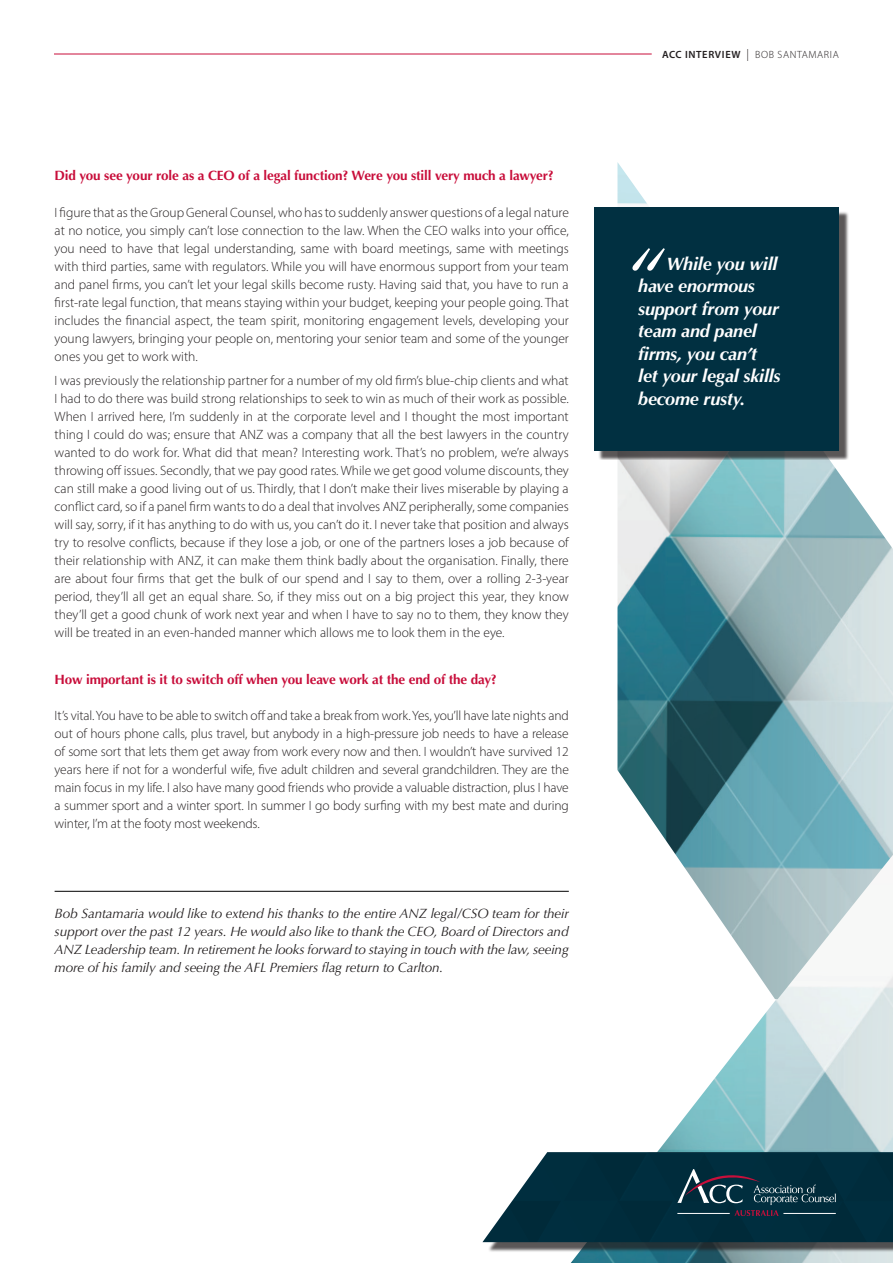
<style>
.page{position:relative;width:893px;height:1263px;background:#fff}
.page>*{position:absolute;margin:0;border:0;box-sizing:border-box;transform-origin:0 0}
.t1{font:italic 86.85px "Optima";color:#fff}
.t2{font:italic 700 18px/22.5px "Optima";letter-spacing:-.01em;color:#fff}
.t3{font:300 13.5px/18px "Myriad Pro";color:#231f20;text-align:justify}
.t4{font:italic 13.5px/18px "Optima";letter-spacing:-.01em;color:#231f20;text-align:justify}
.t5{font:700 13.5px "Optima";letter-spacing:-.01em;color:#c80d3a}
.t6{font:300 10.5px "Myriad Pro";letter-spacing:.06em;color:#231f20}
.s1{font-weight:600}
.s2{font-size:12px}
</style>
<div class="page">
<hr style="left:54px;top:54px;width:598px;height:1px;background:#c80d3a">
<img style="left:571px;top:999px;width:322px;height:264px">
<hr style="left:55px;top:891px;width:514px;height:1px;background:#000">
<img style="left:617px;top:162px;width:276px;height:837px">
<div style="left:487px;top:1156px;width:406px;height:96px;background:#231f20;opacity:.75"></div>
<svg style="left:482px;top:1152px;width:411px;height:90px;background:#1a414f"></svg>
<hr style="left:783px;top:1213px;width:53px;height:1px;background:#fff">
<hr style="left:677px;top:1213px;width:53px;height:1px;background:#fff">
<div style="left:598px;top:211px;width:252px;height:249px;background:#231f20;opacity:.75"></div>
<div style="left:594px;top:207px;width:245px;height:243px;background:#013041"></div>
<p class="t5" style="left:55px;top:168px;width:501px">Did you see your role as a CEO of a legal function? Were you still very much a lawyer?</p>
<p class="t3" style="left:55px;top:204px;width:516px">I figure that as the Group General Counsel, who has to suddenly answer questions of a legal nature at no notice, you simply can’t lose connection to the law. When the CEO walks into your office, you need to have that legal understanding, same with board meetings, same with meetings with third parties, same with regulators. While you will have enormous support from your team and panel firms, you can’t let your legal skills become rusty. Having said that, you have to run a first-rate legal function, that means staying within your budget, keeping your people going. That includes the financial aspect, the team spirit, monitoring engagement levels, developing your young lawyers, bringing your people on, mentoring your senior team and some of the younger ones you get to work with.</p>
<p class="t3" style="left:55px;top:372px;width:516px">I was previously the relationship partner for a number of my old firm’s blue-chip clients and what I had to do there was build strong relationships to seek to win as much of their work as possible.<br>When I arrived here, I’m suddenly in at the corporate level and I thought the most important thing I could do was; ensure that ANZ was a company that all the best lawyers in the country wanted to do work for. What did that mean? Interesting work. That’s no problem, we’re always throwing off issues. Secondly, that we pay good rates. While we get good volume discounts, they can still make a good living out of us. Thirdly, that I don’t make their lives miserable by playing a conflict card, so if a panel firm wants to do a deal that involves ANZ peripherally, some companies will say, sorry, if it has anything to do with us, you can’t do it. I never take that position and always try to resolve conflicts, because if they lose a job, or one of the partners loses a job because of their relationship with ANZ, it can make them think badly about the organisation. Finally, there are about four firms that get the bulk of our spend and I say to them, over a rolling 2-3-year period, they’ll all get an equal share. So, if they miss out on a big project this year, they know they’ll get a good chunk of work next year and when I have to say no to them, they know they will be treated in an even-handed manner which allows me to look them in the eye.</p>
<p class="t5" style="left:55px;top:672px;width:444px">How important is it to switch off when you leave work at the end of the day?</p>
<p class="t3" style="left:55px;top:706px;width:516px">It’s vital. You have to be able to switch off and take a break from work. Yes, you’ll have late nights and out of hours phone calls, plus travel, but anybody in a high-pressure job needs to have a release of some sort that lets them get away from work every now and then. I wouldn’t have survived 12 years here if not for a wonderful wife, five adult children and several grandchildren. They are the main focus in my life. I also have many good friends who provide a valuable distraction, plus I have a summer sport and a winter sport. In summer I go body surfing with my best mate and during winter, I’m at the footy most weekends.</p>
<p class="t4" style="left:55px;top:905px;width:516px">Bob Santamaria would like to extend his thanks to the entire ANZ legal/CSO team for their support over the past 12 years. He would also like to thank the CEO, Board of Directors and ANZ Leadership team. In retirement he looks forward to staying in touch with the law, seeing more of his family and seeing the AFL Premiers flag return to Carlton.</p>
<p class="t6" style="left:662px;top:48px;width:178px"><span class="s1">ACC INTERVIEW</span> <span class="s2">|</span> BOB SANTAMARIA</p>
<p class="t1" style="left:621px;top:228px;width:45px">“</p>
<p class="t2" style="left:638px;top:252px;width:144px;text-indent:28px">While you will have enormous support from your team and panel firms, you can’t let your legal skills become rusty.</p>
</div>
